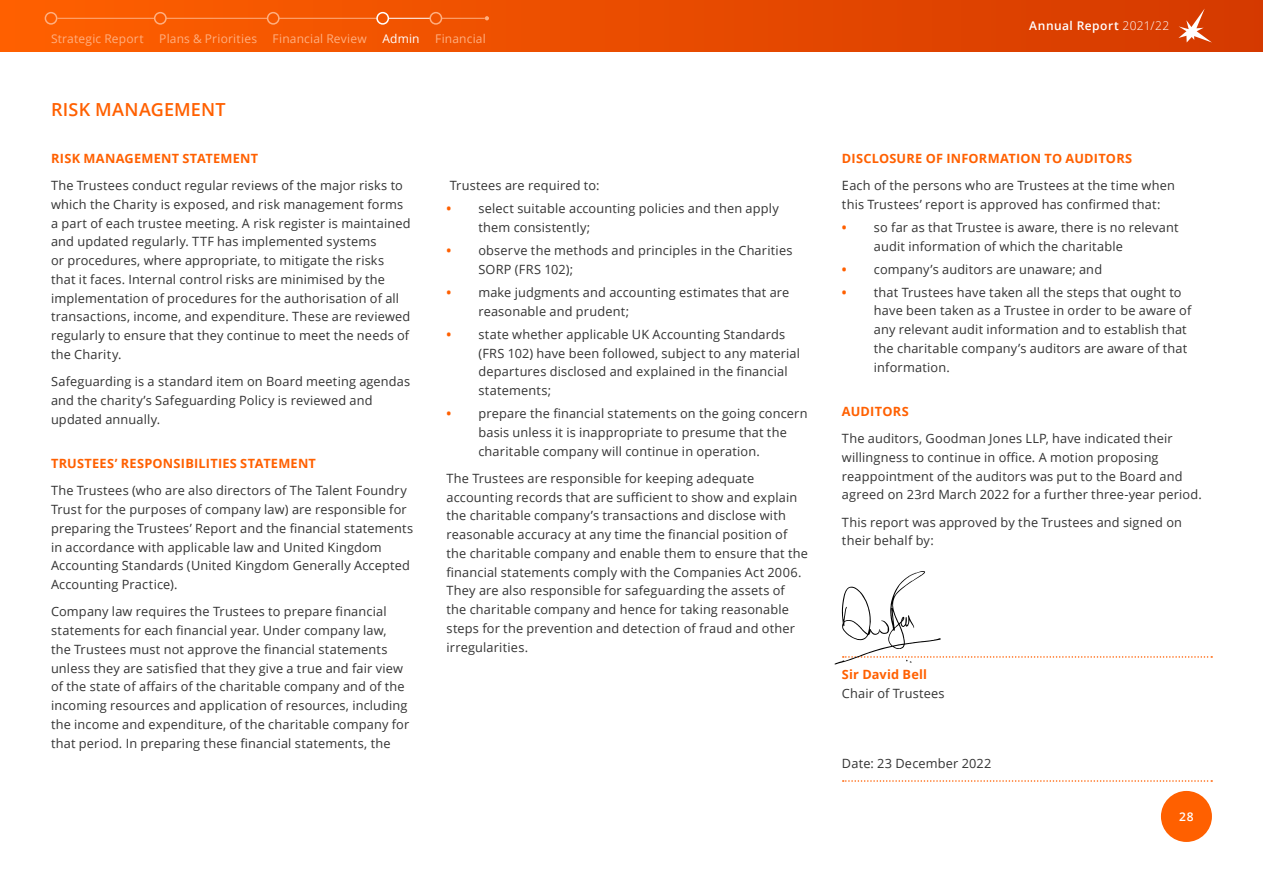
<style>
.page{position:relative;width:1263px;height:893px;background:#fff}
.page>*{position:absolute;margin:0;border:0;box-sizing:border-box;transform-origin:0 0}
.t1{font:600 18px "Open Sans";letter-spacing:.01em;color:#ff6000}
.t2{font:12.75px/18.8px "Open Sans";letter-spacing:.015em;color:#333}
.t3{font:700 12.75px "Open Sans";letter-spacing:.02em;color:#ff6000}
.t4{font:12px "Open Sans";letter-spacing:.015em;color:#ffaf80}
.t5{font:600 12px "Open Sans";letter-spacing:.04em;color:#fff}
.t6{font:12px "Open Sans";letter-spacing:.015em;color:#fff}
.s1{font-weight:700;color:#ff6000}
.s2{font-weight:300}
</style>
<div class="page">
<div style="left:0;top:0;width:1263px;height:51px;background:linear-gradient(to right,#ff6000,#d43900)"></div>
<svg style="left:1178px;top:9px;width:34px;height:34px"></svg>
<hr style="left:57px;top:18px;width:97px;height:1px;background:#ffaf80">
<div style="left:45px;top:12px;width:12px;height:13px;border:2px solid #ffaf80;border-radius:50%"></div>
<hr style="left:166px;top:18px;width:102px;height:1px;background:#ffaf80">
<hr style="left:279px;top:18px;width:98px;height:1px;background:#ffaf80">
<hr style="left:388px;top:18px;width:42px;height:1px;background:#fff">
<hr style="left:442px;top:18px;width:43px;height:1px;background:#ffaf80">
<svg style="left:485px;top:16px;width:4px;height:4px"></svg>
<div style="left:267px;top:12px;width:13px;height:13px;border:2px solid #ffaf80;border-radius:50%"></div>
<div style="left:376px;top:12px;width:13px;height:13px;border:2px solid #fff;border-radius:50%"></div>
<div style="left:429px;top:12px;width:13px;height:13px;border:2px solid #ffaf80;border-radius:50%"></div>
<div style="left:154px;top:12px;width:13px;height:13px;border:2px solid #ffaf80;border-radius:50%"></div>
<div style="left:1161px;top:791px;width:51px;height:51px;background:#ff6000;border-radius:50%"></div>
<svg style="left:843px;top:780px;width:369px;height:2px"></svg>
<svg style="left:834px;top:571px;width:378px;height:93px"></svg>
<p class="t4" style="left:51px;top:30px;width:94px">Strategic Report</p>
<p class="t4" style="left:159px;top:30px;width:99px">Plans &amp; Priorities</p>
<p class="t4" style="left:273px;top:30px;width:96px">Financial Review</p>
<p class="t6" style="left:382px;top:30px;width:39px">Admin</p>
<p class="t4" style="left:435px;top:30px;width:52px">Financial</p>
<h1 class="t1" style="left:51px;top:97px;width:176px">RISK MANAGEMENT</h1>
<p class="t3" style="left:51px;top:149px;width:209px">RISK MANAGEMENT STATEMENT</p>
<p class="t2" style="left:51px;top:176px;width:361px">The Trustees conduct regular reviews of the major risks to which the Charity is exposed, and risk management forms a part of each trustee meeting. A risk register is maintained and updated regularly. TTF has implemented systems<br>or procedures, where appropriate, to mitigate the risks that it faces. Internal control risks are minimised by the implementation of procedures for the authorisation of all transactions, income, and expenditure. These are reviewed regularly to ensure that they continue to meet the needs of the Charity.</p>
<p class="t2" style="left:51px;top:372px;width:361px">Safeguarding is a standard item on Board meeting agendas and the charity’s Safeguarding Policy is reviewed and updated annually.</p>
<p class="t3" style="left:51px;top:454px;width:266px">TRUSTEES’ RESPONSIBILITIES STATEMENT</p>
<p class="t2" style="left:51px;top:481px;width:364px">The Trustees (who are also directors of The Talent Foundry Trust for the purposes of company law) are responsible for preparing the Trustees’ Report and the financial statements in accordance with applicable law and United Kingdom Accounting Standards (United Kingdom Generally Accepted Accounting Practice).</p>
<p class="t2" style="left:51px;top:602px;width:360px">Company law requires the Trustees to prepare financial statements for each financial year. Under company law, the Trustees must not approve the financial statements unless they are satisfied that they give a true and fair view of the state of affairs of the charitable company and of the incoming resources and application of resources, including the income and expenditure, of the charitable company for that period. In preparing these financial statements, the</p>
<p class="t2" style="left:450px;top:176px;width:151px">Trustees are required to:</p>
<p class="t2" style="left:478px;top:199px;width:302px;text-indent:-32px"><span class="s1">•</span> select suitable accounting policies and then apply them consistently;</p>
<p class="t2" style="left:478px;top:241px;width:316px;text-indent:-32px"><span class="s1">•</span> observe the methods and principles in the Charities<br>SORP (FRS 102);</p>
<p class="t2" style="left:478px;top:283px;width:313px;text-indent:-32px"><span class="s1">•</span> make judgments and accounting estimates that are reasonable and prudent;</p>
<p class="t2" style="left:478px;top:324px;width:323px;text-indent:-32px"><span class="s1">•</span> state whether applicable UK Accounting Standards (FRS 102) have been followed, subject to any material departures disclosed and explained in the financial statements;</p>
<p class="t2" style="left:478px;top:404px;width:331px;text-indent:-32px"><span class="s1">•</span> prepare the financial statements on the going concern basis unless it is inappropriate to presume that the charitable company will continue in operation.</p>
<p class="t2" style="left:446px;top:468px;width:363px">The Trustees are responsible for keeping adequate accounting records that are sufficient to show and explain the charitable company’s transactions and disclose with reasonable accuracy at any time the financial position of the charitable company and enable them to ensure that the financial statements comply with the Companies Act 2006.<br>They are also responsible for safeguarding the assets of the charitable company and hence for taking reasonable steps for the prevention and detection of fraud and other irregularities.</p>
<p class="t5" style="left:1029px;top:17px;width:142px">Annual Report <span class="s2">2021/22</span></p>
<p class="t3" style="left:842px;top:149px;width:292px">DISCLOSURE OF INFORMATION TO AUDITORS</p>
<p class="t2" style="left:842px;top:176px;width:334px">Each of the persons who are Trustees at the time when this Trustees’ report is approved has confirmed that:</p>
<p class="t2" style="left:874px;top:218px;width:306px;text-indent:-32px"><span class="s1">•</span> so far as that Trustee is aware, there is no relevant audit information of which the charitable</p>
<p class="t2" style="left:842px;top:259px;width:262px"><span class="s1">•</span> company’s auditors are unaware; and</p>
<p class="t2" style="left:874px;top:282px;width:319px;text-indent:-32px"><span class="s1">•</span> that Trustees have taken all the steps that ought to have been taken as a Trustee in order to be aware of any relevant audit information and to establish that the charitable company’s auditors are aware of that information.</p>
<p class="t3" style="left:842px;top:402px;width:68px">AUDITORS</p>
<p class="t2" style="left:842px;top:429px;width:361px">The auditors, Goodman Jones LLP, have indicated their willingness to continue in office. A motion proposing reappointment of the auditors was put to the Board and agreed on 23rd March 2022 for a further three-year period.</p>
<p class="t2" style="left:842px;top:512px;width:342px">This report was approved by the Trustees and signed on their behalf by:</p>
<p class="t3" style="left:842px;top:665px;width:86px">Sir David Bell</p>
<p class="t2" style="left:842px;top:683px;width:104px">Chair of Trustees</p>
<p class="t2" style="left:842px;top:753px;width:151px">Date: 23 December 2022</p>
<p class="t5" style="left:1179px;top:808px;width:16px">28</p>
</div>
